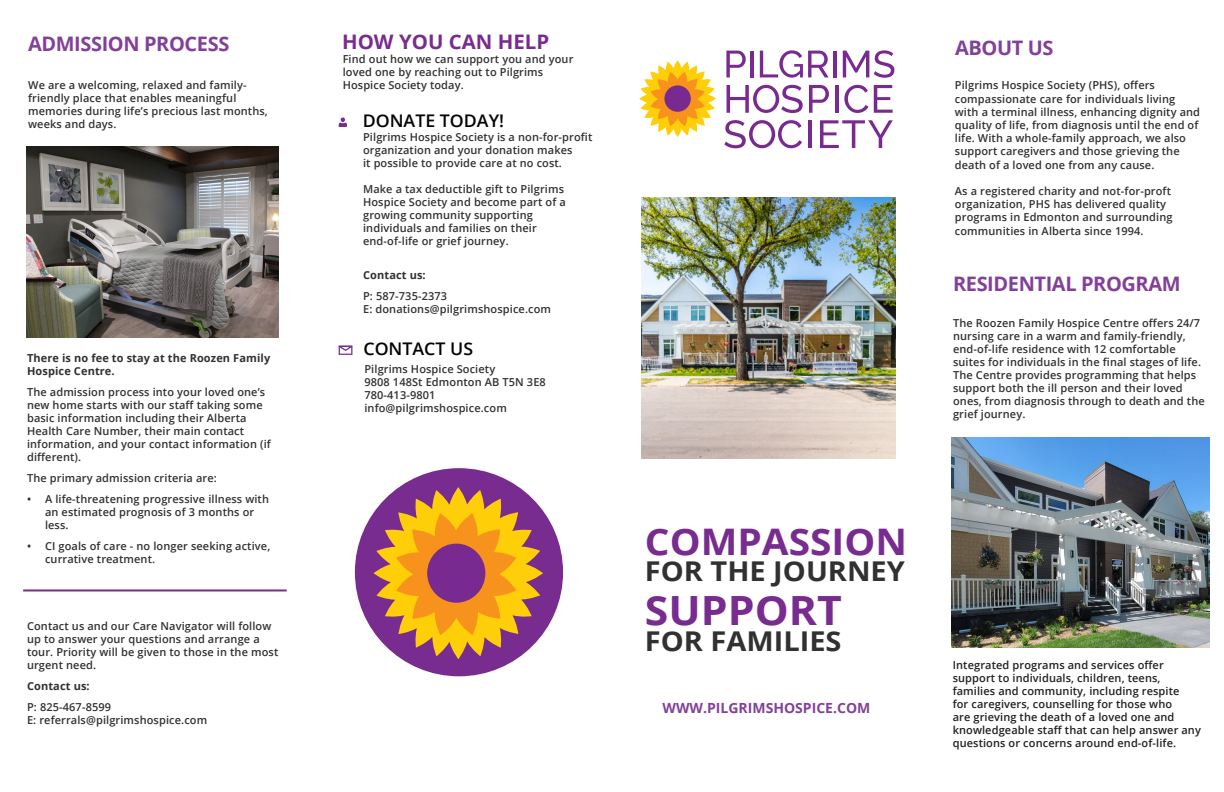
<style>
.page{position:relative;width:1224px;height:792px;background:#fff}
.page>*{position:absolute;margin:0;border:0;box-sizing:border-box;transform-origin:0 0}
.t1{font:700 40.3px "Open Sans";color:#792c90;scale:1.06 1}
.t2{font:700 36.6px "Open Sans";color:#792c90;scale:1.06 1}
.t3{font:700 27.3px "Open Sans";color:#313132;scale:1.06 1}
.Heading{font:700 20px "Open Sans";letter-spacing:-.02em;color:#824197}
.t4{font:700 20px "Open Sans";color:#792c90}
.t5{font:600 17.4px "Open Sans";color:#040503}
.Contact{font:700 14px "Open Sans";color:#824197}
.Body{font:600 11px/13px "Open Sans";letter-spacing:.01em;color:#313132}
.Body-2{font:600 11px/13px "Open Sans";letter-spacing:.01em;color:#231f20}
.Body-3{font:700 11px/13px "Open Sans";letter-spacing:.01em;color:#313132}
</style>
<div class="page">
<svg style="left:339px;top:346px;width:14px;height:9px"></svg>
<svg style="left:339px;top:117px;width:8px;height:10px"></svg>
<div style="left:355px;top:468px;width:208px;height:208px;background:#792c90;border-radius:50%"></div>
<svg style="left:374px;top:487px;width:169px;height:172px"></svg>
<div style="left:427px;top:544px;width:58px;height:59px;background:#792a91;border-radius:50%"></div>
<img style="left:951px;top:437px;width:258px;height:210px">
<img style="left:641px;top:197px;width:255px;height:262px">
<img style="left:26px;top:146px;width:252px;height:192px">
<svg style="left:639px;top:60px;width:77px;height:77px"></svg>
<div style="left:664px;top:85px;width:27px;height:27px;background:#792a91;border-radius:50%"></div>
<svg style="left:726px;top:51px;width:20px;height:26px"></svg>
<hr style="left:750px;top:51px;width:3px;height:26px;background:#792a91">
<svg style="left:760px;top:50px;width:69px;height:28px"></svg>
<hr style="left:834px;top:51px;width:3px;height:26px;background:#792a91">
<svg style="left:843px;top:50px;width:51px;height:28px"></svg>
<svg style="left:727px;top:85px;width:76px;height:28px"></svg>
<svg style="left:809px;top:85px;width:20px;height:28px"></svg>
<hr style="left:835px;top:85px;width:4px;height:28px;background:#792a91">
<svg style="left:844px;top:85px;width:24px;height:28px"></svg>
<svg style="left:874px;top:85px;width:19px;height:28px"></svg>
<svg style="left:724px;top:120px;width:78px;height:28px"></svg>
<hr style="left:809px;top:120px;width:3px;height:28px;background:#792a91">
<svg style="left:820px;top:120px;width:73px;height:28px"></svg>
<hr style="left:23px;top:589px;width:264px;height:2px;background:#792c90">
<p class="Heading" style="left:28px;top:30px;width:203px">ADMISSION PROCESS</p>
<h3 class="t4" style="left:342px;top:28px;width:209px">HOW YOU CAN HELP</h3>
<p class="Body" style="left:343px;top:53px;width:232px">Find out how we can support you and your loved one by reaching out to Pilgrims</p>
<p class="Body" style="left:28px;top:79px;width:220px">We are a welcoming, relaxed and family-</p>
<p class="Body" style="left:343px;top:79px;width:123px">Hospice Society today.</p>
<p class="Body" style="left:28px;top:92px;width:241px">friendly place that enables meaningful memories during life’s precious last months, weeks and days.</p>
<h3 class="t5" style="left:363px;top:109px;width:143px">DONATE TODAY!</h3>
<p class="Body" style="left:363px;top:130px;width:231px">Pilgrims Hospice Society is a non-for-profit organization and your donation makes<br>it possible to provide care at no cost.</p>
<p class="Body" style="left:363px;top:182px;width:204px">Make a tax deductible gift to Pilgrims Hospice Society and become part of a growing community supporting individuals and families on their end-of-life or grief journey.</p>
<p class="Body-3" style="left:363px;top:268px;width:64px">Contact us:</p>
<p class="Body" style="left:363px;top:289px;width:189px">P: 587-735-2373<br>E: donations@pilgrimshospice.com</p>
<p class="Body-3" style="left:27px;top:351px;width:245px">There is no fee to stay at the Roozen Family<br>Hospice Centre.</p>
<p class="Body" style="left:27px;top:386px;width:245px">The admission process into your loved one’s new home starts with our staff taking some basic information including their Alberta Health Care Number, their main contact information, and your contact information (if different).</p>
<p class="Body" style="left:27px;top:472px;width:191px">The primary admission criteria are:</p>
<p class="Body" style="left:45px;top:493px;width:226px;text-indent:-18px">• A life-threatening progressive illness with an estimated prognosis of 3 months or less.</p>
<p class="Body" style="left:45px;top:540px;width:227px;text-indent:-18px">• CI goals of care - no longer seeking active, currative treatment.</p>
<p class="Body" style="left:27px;top:620px;width:253px">Contact us and our Care Navigator will follow up to answer your questions and arrange a tour. Priority will be given to those in the most urgent need.</p>
<p class="Body-3" style="left:27px;top:679px;width:64px">Contact us:</p>
<p class="Body" style="left:27px;top:701px;width:182px">P: 825-467-8599<br>E: referrals@pilgrimshospice.com</p>
<h3 class="t5" style="left:363px;top:337px;width:111px">CONTACT US</h3>
<p class="Body" style="left:364px;top:362px;width:183px">Pilgrims Hospice Society<br>9808 148St Edmonton AB T5N 3E8<br>780-413-9801 info@pilgrimshospice.com</p>
<h2 class="t2" style="left:645px;top:516px;width:249px">COMPASSION</h2>
<h3 class="t3" style="left:645px;top:552px;width:247px">FOR THE JOURNEY</h3>
<h1 class="t1" style="left:645px;top:582px;width:187px">SUPPORT</h1>
<h3 class="t3" style="left:645px;top:622px;width:187px">FOR FAMILIES</h3>
<p class="Contact" style="left:663px;top:698px;width:209px">WWW.PILGRIMSHOSPICE.COM</p>
<p class="Heading" style="left:955px;top:34px;width:100px">ABOUT US</p>
<p class="Body" style="left:955px;top:79px;width:247px">Pilgrims Hospice Society (PHS), offers compassionate care for individuals living with a terminal illness, enhancing dignity and quality of life, from diagnosis until the end of life. With a whole-family approach, we also support caregivers and those grieving the death of a loved one from any cause.</p>
<p class="Body" style="left:955px;top:184px;width:219px">As a registered charity and not-for-proft organization, PHS has delivered quality programs in Edmonton and surrounding communities in Alberta since 1994.</p>
<p class="Heading" style="left:953px;top:270px;width:229px">RESIDENTIAL PROGRAM</p>
<p class="Body" style="left:953px;top:316px;width:253px">The Roozen Family Hospice Centre offers 24/7 nursing care in a warm and family-friendly, end-of-life residence with 12 comfortable suites for individuals in the final stages of life.<br>The Centre provides programming that helps support both the ill person and their loved ones, from diagnosis through to death and the grief journey.</p>
<p class="Body-2" style="left:953px;top:658px;width:250px">Integrated programs and services offer support to individuals, children, teens, families and community, including respite<br>for caregivers, counselling for those who<br>are grieving the death of a loved one and knowledgeable staff that can help answer any questions or concerns around end-of-life.</p>
</div>
